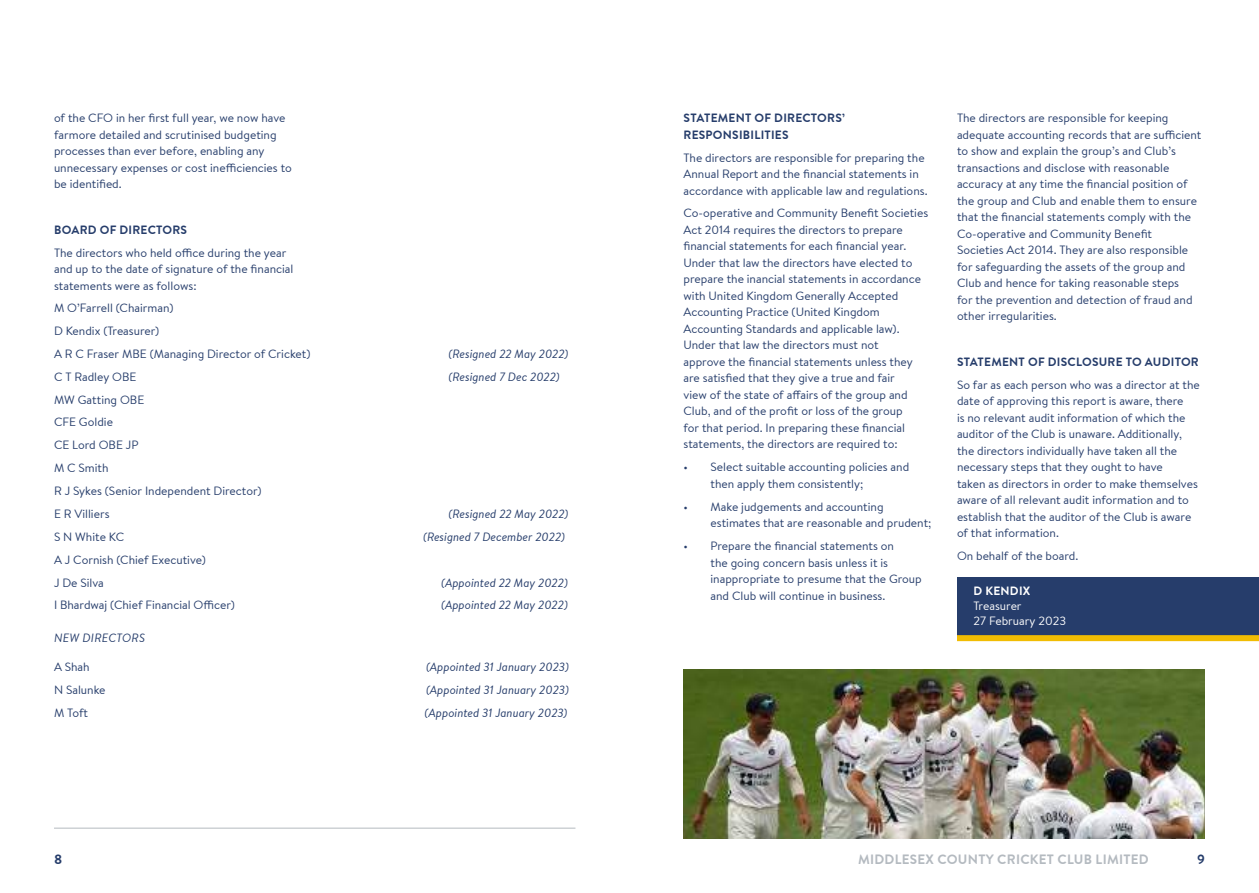
<style>
.page{position:relative;width:1259px;height:893px;background:#fff}
.page>*{position:absolute;margin:0;border:0;box-sizing:border-box;transform-origin:0 0}
.t1{font:700 13.5px "Brandon Text Office";letter-spacing:.02em;color:#b4bac0}
.t2{font:700 13.5px "Brandon Text Office";color:#263d6b}
.t3{font:12px/16.5px "Brandon Text Office";color:#263d6b}
.t4{font:italic 12px "Brandon Text Office";color:#263d6b}
.t5{font:700 12px/16.5px "Brandon Text Office";letter-spacing:.02em;color:#263d6b}
.t6{font:12px/15px "Brandon Text Office";color:#fff}
.t7{font:italic 12px "Brandon Text Office";letter-spacing:.02em;color:#263d6b}
.t8{font:700 12px "Brandon Text Office";letter-spacing:.02em;color:#fff}
</style>
<div class="page">
<hr style="left:54px;top:828px;width:521px;height:1px;background:#b4bac0">
<div style="left:957px;top:578px;width:302px;height:60px;background:#263d6b"></div>
<div style="left:957px;top:635px;width:302px;height:6px;background:#f1bc03"></div>
<img style="left:683px;top:670px;width:522px;height:169px">
<p class="t3" style="left:54px;top:109px;width:239px">of the CFO in her first full year, we now have farmore detailed and scrutinised budgeting processes than ever before, enabling any unnecessary expenses or cost inefficiencies to be identified.</p>
<p class="t5" style="left:54px;top:221px;width:135px">BOARD OF DIRECTORS</p>
<p class="t3" style="left:54px;top:244px;width:241px">The directors who held office during the year and up to the date of signature of the financial statements were as follows:</p>
<p class="t3" style="left:54px;top:296px;width:258px;line-height:23px">M O’Farrell (Chairman)<br>D Kendix (Treasurer)<br>A R C Fraser MBE (Managing Director of Cricket)</p>
<p class="t4" style="left:448px;top:345px;width:121px">(Resigned 22 May 2022)</p>
<p class="t3" style="left:54px;top:368px;width:84px">C T Radley OBE</p>
<p class="t4" style="left:448px;top:368px;width:113px">(Resigned 7 Dec 2022)</p>
<p class="t3" style="left:54px;top:387px;width:209px;line-height:23px">MW Gatting OBE<br>CFE Goldie<br>CE Lord OBE JP<br>M C Smith<br>R J Sykes (Senior Independent Director)<br>E R Villiers</p>
<p class="t4" style="left:448px;top:506px;width:121px">(Resigned 22 May 2022)</p>
<p class="t3" style="left:54px;top:528px;width:72px">S N White KC</p>
<p class="t4" style="left:423px;top:528px;width:143px">(Resigned 7 December 2022)</p>
<p class="t3" style="left:54px;top:548px;width:153px;line-height:23px">A J Cornish (Chief Executive)<br>J De Silva</p>
<p class="t4" style="left:441px;top:574px;width:128px">(Appointed 22 May 2022)</p>
<p class="t3" style="left:54px;top:597px;width:182px">I Bhardwaj (Chief Financial Officer)</p>
<p class="t4" style="left:441px;top:597px;width:128px">(Appointed 22 May 2022)</p>
<p class="t7" style="left:54px;top:630px;width:92px">NEW DIRECTORS</p>
<p class="t3" style="left:54px;top:658px;width:37px">A Shah</p>
<p class="t4" style="left:426px;top:659px;width:144px">(Appointed 31 January 2023)</p>
<p class="t3" style="left:54px;top:681px;width:53px">N Salunke</p>
<p class="t4" style="left:426px;top:681px;width:144px">(Appointed 31 January 2023)</p>
<p class="t3" style="left:54px;top:704px;width:36px">M Toft</p>
<p class="t4" style="left:424px;top:704px;width:144px">(Appointed 31 January 2023)</p>
<p class="t5" style="left:683px;top:109px;width:163px">STATEMENT OF DIRECTORS’<br>RESPONSIBILITIES</p>
<p class="t3" style="left:683px;top:149px;width:246px">The directors are responsible for preparing the<br>Annual Report and the financial statements in accordance with applicable law and regulations.</p>
<p class="t3" style="left:683px;top:205px;width:246px">Co-operative and Community Benefit Societies Act 2014 requires the directors to prepare financial statements for each financial year.<br>Under that law the directors have elected to prepare the inancial statements in accordance with United Kingdom Generally Accepted Accounting Practice (United Kingdom Accounting Standards and applicable law).<br>Under that law the directors must not<br>approve the financial statements unless they are satisfied that they give a true and fair<br>view of the state of affairs of the group and Club, and of the profit or loss of the group<br>for that period. In preparing these financial statements, the directors are required to:</p>
<p class="t3" style="left:710px;top:458px;width:200px;text-indent:-27px">• Select suitable accounting policies and then apply them consistently;</p>
<p class="t3" style="left:710px;top:498px;width:222px;text-indent:-27px">• Make judgements and accounting estimates that are reasonable and prudent;</p>
<p class="t3" style="left:710px;top:537px;width:213px;text-indent:-27px">• Prepare the financial statements on<br>the going concern basis unless it is inappropriate to presume that the Group and Club will continue in business.</p>
<p class="t3" style="left:957px;top:109px;width:246px">The directors are responsible for keeping adequate accounting records that are sufficient to show and explain the group’s and Club’s transactions and disclose with reasonable accuracy at any time the financial position of the group and Club and enable them to ensure that the financial statements comply with the Co-operative and Community Benefit Societies Act 2014. They are also responsible for safeguarding the assets of the group and Club and hence for taking reasonable steps<br>for the prevention and detection of fraud and other irregularities.</p>
<p class="t5" style="left:957px;top:353px;width:243px">STATEMENT OF DISCLOSURE TO AUDITOR</p>
<p class="t3" style="left:957px;top:376px;width:244px">So far as each person who was a director at the date of approving this report is aware, there<br>is no relevant audit information of which the auditor of the Club is unaware. Additionally, the directors individually have taken all the necessary steps that they ought to have<br>taken as directors in order to make themselves aware of all relevant audit information and to establish that the auditor of the Club is aware of that information.</p>
<p class="t3" style="left:957px;top:547px;width:123px">On behalf of the board.</p>
<p class="t8" style="left:973px;top:583px;width:58px">D KENDIX</p>
<p class="t6" style="left:973px;top:598px;width:94px">Treasurer<br>27 February 2023</p>
<p class="t2" style="left:54px;top:850px;width:10px">8</p>
<p class="t1" style="left:858px;top:850px;width:292px">MIDDLESEX COUNTY CRICKET CLUB LIMITED</p>
<p class="t2" style="left:1197px;top:850px;width:9px">9</p>
</div>
